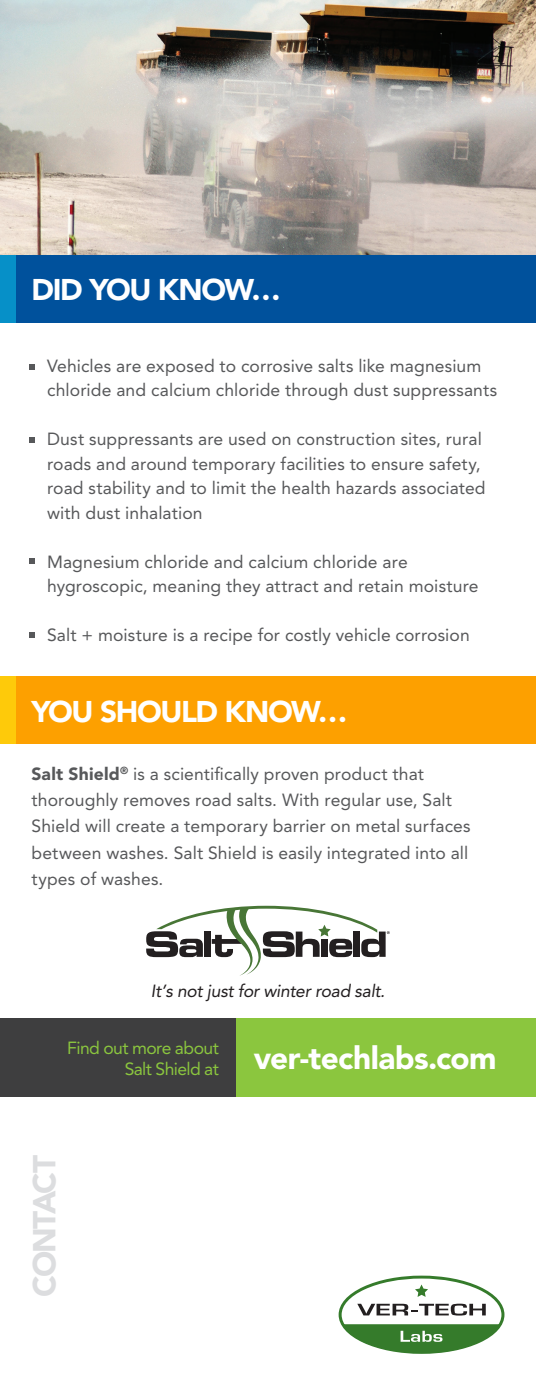
<style>
.page{position:relative;width:536px;height:1386px;background:#fff}
.page>*{position:absolute;margin:0;border:0;box-sizing:border-box;transform-origin:0 0}
.t1{font:900 31.5px "Avenir";color:#fff}
.t2{font:900 31.5px "Avenir";letter-spacing:-.065em;color:#dcdddf}
.t3{font:900 29.75px "Avenir";letter-spacing:-.05em;color:#fff}
.t4{font:17.5px/24.5px "Avenir";letter-spacing:.01em;color:#57585a}
.t5{font:italic 17.5px "Avenir";letter-spacing:-.015em;color:#231f20}
.t6{font:17.5px "Avenir";letter-spacing:-.03em;color:#8bc63e}
.s1{font-weight:900}
</style>
<div class="page">
<div style="left:0;top:676px;width:536px;height:68px;background:#feca0a"></div>
<div style="left:16px;top:676px;width:520px;height:68px;background:#fda000"></div>
<img style="left:0;top:0;width:536px;height:255px">
<div style="left:0;top:255px;width:536px;height:68px;background:#0690c8"></div>
<svg style="left:338px;top:1276px;width:166px;height:78px"></svg>
<svg style="left:146px;top:906px;width:243px;height:70px"></svg>
<div style="left:16px;top:255px;width:520px;height:68px;background:#00519c"></div>
<div style="left:0;top:1018px;width:536px;height:79px;background:#3e3e3f"></div>
<div style="left:236px;top:1018px;width:300px;height:79px;background:#8bc63e"></div>
<svg style="left:29px;top:364px;width:6px;height:6px"></svg>
<svg style="left:29px;top:437px;width:6px;height:6px"></svg>
<svg style="left:29px;top:559px;width:6px;height:5px"></svg>
<svg style="left:29px;top:632px;width:6px;height:6px"></svg>
<h2 class="t3" style="left:32px;top:272px;width:251px">Did you know…</h2>
<p class="t4" style="left:47px;top:353px;width:451px">Vehicles are exposed to corrosive salts like magnesium chloride and calcium chloride through dust suppressants</p>
<p class="t4" style="left:47px;top:427px;width:440px">Dust suppressants are used on construction sites, rural roads and around temporary facilities to ensure safety, road stability and to limit the health hazards associated with dust inhalation</p>
<p class="t4" style="left:47px;top:549px;width:433px">Magnesium chloride and calcium chloride are hygroscopic, meaning they attract and retain moisture</p>
<p class="t4" style="left:47px;top:623px;width:424px">Salt + moisture is a recipe for costly vehicle corrosion</p>
<h2 class="t3" style="left:32px;top:693px;width:317px">You Should know…</h2>
<p class="t4" style="left:31px;top:761px;width:440px;line-height:26.2px"><span class="s1">Salt Shield</span><sup>®</sup> is a scientifically proven product that thoroughly removes road salts. With regular use, Salt Shield will create a temporary barrier on metal surfaces between washes. Salt Shield is easily integrated into all types of washes.</p>
<p class="t5" style="left:151px;top:981px;width:236px">It’s not just for winter road salt.</p>
<p class="t6" style="left:67px;top:1037px;width:153px">Find out more about</p>
<h1 class="t1" style="left:125px;top:1039px;width:373px"><sub>Salt</sub> <sub>Shield</sub> <sub>at</sub> ver-techlabs.com</h1>
<h1 class="t2" style="left:25px;top:1297px;width:144px;rotate:-90deg">Contact</h1>
</div>
